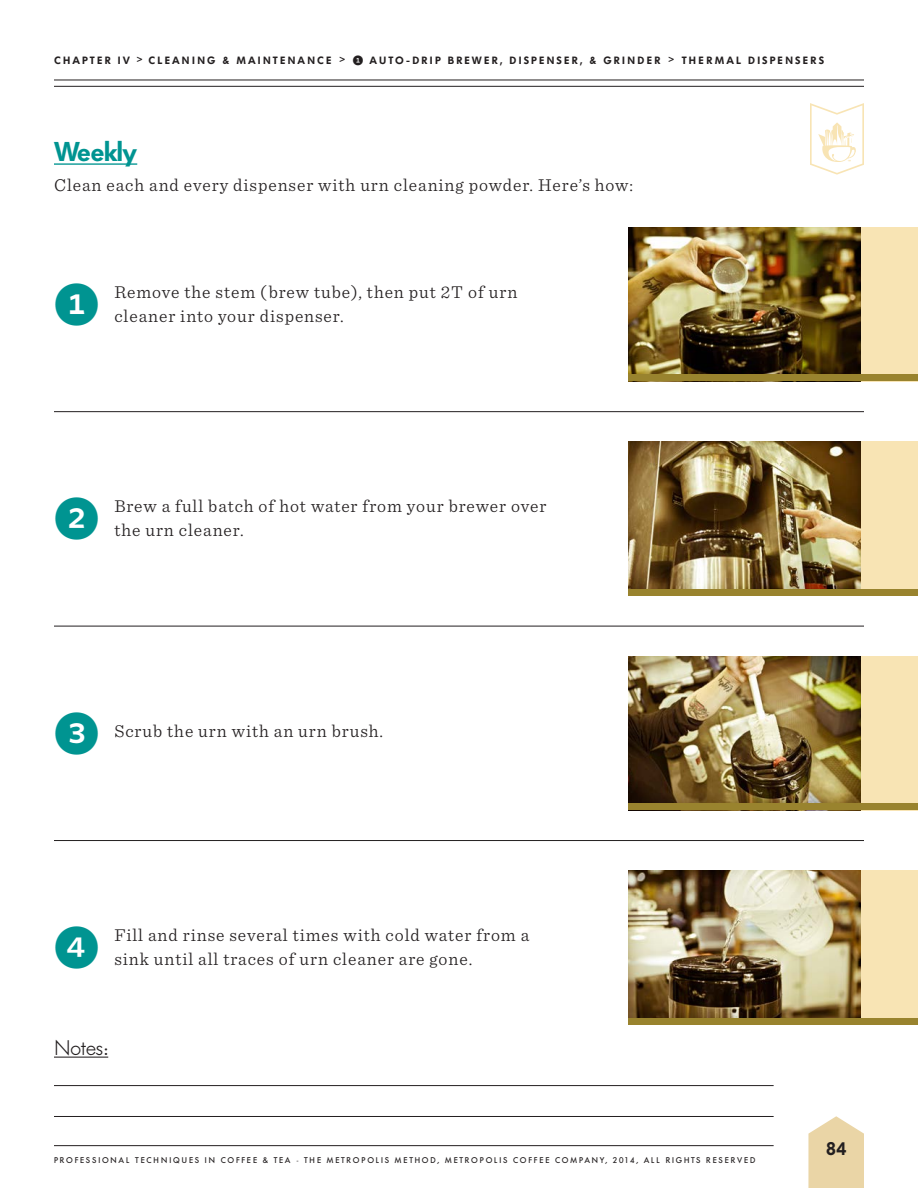
<style>
.page{position:relative;width:918px;height:1188px;background:#fff}
.page>*{position:absolute;margin:0;border:0;box-sizing:border-box;transform-origin:0 0}
.t1{font:45px "Whitney Index Black Round Bd";color:#009491}
.t2{font:600 27px "Futura BQ";letter-spacing:-.025em;color:#009491}
.t3{font:300 21px "Futura BQ";letter-spacing:-.025em;color:#231f20}
.t4{font:300 18px/24px "Sentinel";letter-spacing:.05em;color:#231f20}
.t5{font:600 18px "Futura BQ";color:#231f20}
.t6{font:600 10.5px "Futura BQ";letter-spacing:.2em;color:#231f20}
.t7{font:500 8.25px "Futura BQ";letter-spacing:.2em;color:#231f20}
.s1{font-size:7.5px}
.s2{font-family:"Whitney Index Black Round Bd";font-weight:400}
</style>
<div class="page">
<svg style="left:808px;top:1116px;width:56px;height:72px"></svg>
<hr style="left:54px;top:1116px;width:720px;height:1px;background:#231f20">
<hr style="left:54px;top:1085px;width:720px;height:1px;background:#231f20">
<hr style="left:54px;top:1145px;width:720px;height:1px;background:#231f20">
<hr style="left:54px;top:1057px;width:54px;height:1px;background:#231f20">
<svg style="left:810px;top:103px;width:54px;height:72px"></svg>
<img style="left:628px;top:227px;width:234px;height:148px">
<img style="left:628px;top:656px;width:234px;height:147px">
<img style="left:628px;top:442px;width:234px;height:147px">
<img style="left:628px;top:871px;width:234px;height:147px">
<div style="left:862px;top:227px;width:56px;height:154px;background:#f8e4b4"></div>
<div style="left:862px;top:656px;width:56px;height:154px;background:#f8e4b4"></div>
<div style="left:862px;top:442px;width:56px;height:154px;background:#f8e4b4"></div>
<div style="left:862px;top:871px;width:56px;height:154px;background:#f8e4b4"></div>
<hr style="left:54px;top:80px;width:810px;height:1px;background:#231f20">
<hr style="left:54px;top:86px;width:810px;height:1px;background:#231f20">
<hr style="left:54px;top:411px;width:810px;height:1px;background:#231f20">
<hr style="left:54px;top:626px;width:810px;height:1px;background:#231f20">
<hr style="left:54px;top:840px;width:810px;height:1px;background:#231f20">
<hr style="left:54px;top:163px;width:83px;height:2px;background:#009491">
<div style="left:628px;top:375px;width:290px;height:6px;background:#99832e"></div>
<div style="left:628px;top:803px;width:290px;height:7px;background:#99832e"></div>
<div style="left:628px;top:589px;width:290px;height:7px;background:#99832e"></div>
<div style="left:628px;top:1018px;width:290px;height:7px;background:#99832e"></div>
<p class="t6" style="left:54px;top:54px;width:772px">CHAPTER IV <span class="s1">&gt;</span> CLEANING &amp; MAINTENANCE <span class="s1">&gt;</span> <span class="s2">1</span> AUTO-DRIP BREWER, DISPENSER, &amp; GRINDER <span class="s1">&gt;</span> THERMAL DISPENSERS</p>
<h2 class="t2" style="left:54px;top:136px;width:85px">Weekly</h2>
<p class="t4" style="left:54px;top:171px;width:581px">Clean each and every dispenser with urn cleaning powder. Here’s how:</p>
<h1 class="t1" style="left:54px;top:283px;width:47px">1</h1>
<p class="t4" style="left:114px;top:278px;width:405px">Remove the stem (brew tube), then put 2T of urn cleaner into your dispenser.</p>
<h1 class="t1" style="left:54px;top:498px;width:47px">2</h1>
<p class="t4" style="left:114px;top:493px;width:434px">Brew a full batch of hot water from your brewer over the urn cleaner.</p>
<h1 class="t1" style="left:54px;top:712px;width:47px">3</h1>
<p class="t4" style="left:114px;top:718px;width:270px">Scrub the urn with an urn brush.</p>
<h1 class="t1" style="left:54px;top:927px;width:47px">4</h1>
<p class="t4" style="left:114px;top:922px;width:416px">Fill and rinse several times with cold water from a sink until all traces of urn cleaner are gone.</p>
<p class="t3" style="left:54px;top:1035px;width:56px">Notes:</p>
<p class="t7" style="left:54px;top:1155px;width:703px">PROFESSIONAL TECHNIQUES IN COFFEE &amp; TEA - THE METROPOLIS METHOD, METROPOLIS COFFEE COMPANY, 2014, ALL RIGHTS RESERVED</p>
<p class="t5" style="left:826px;top:1138px;width:22px">84</p>
</div>
